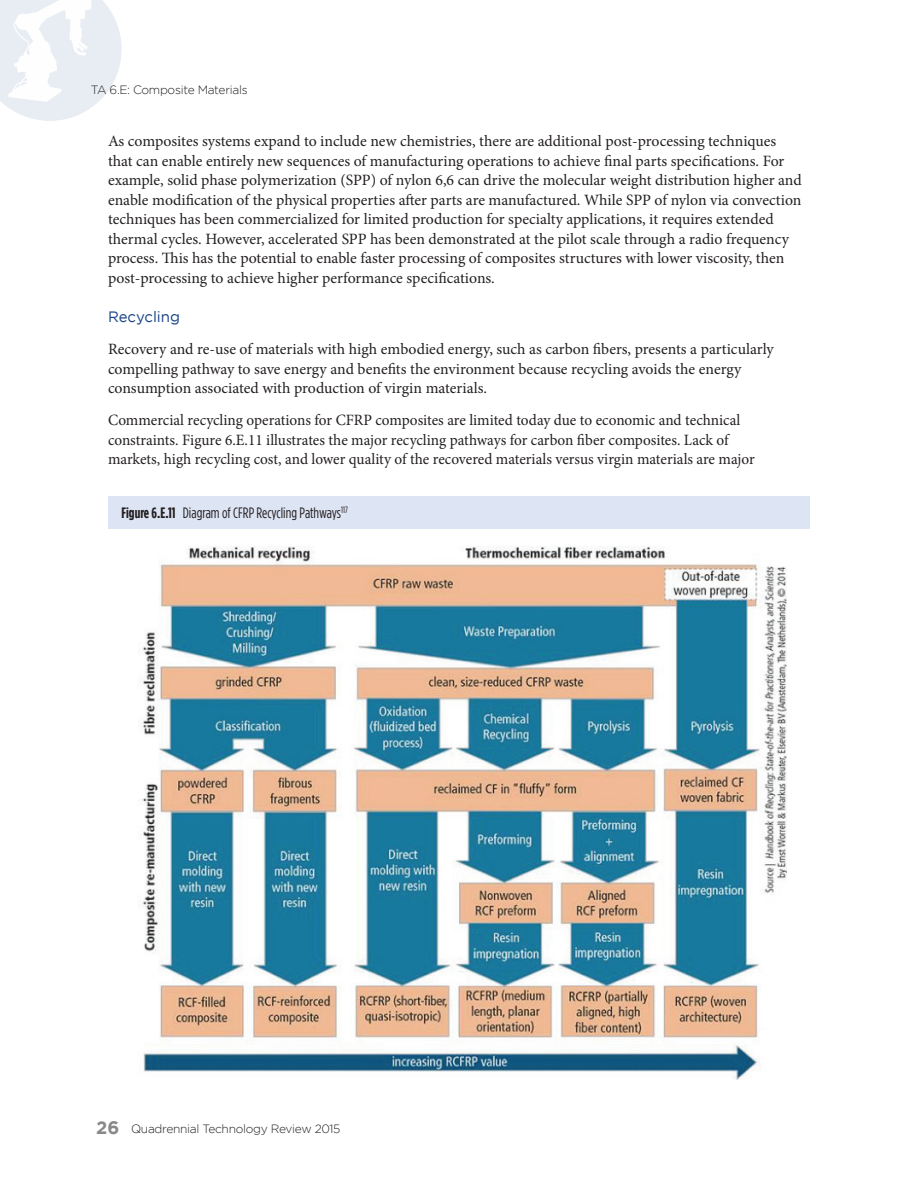
<style>
.page{position:relative;width:918px;height:1188px;background:#fff}
.page>*{position:absolute;margin:0;border:0;box-sizing:border-box;transform-origin:0 0}
.Body_Text{font:15.75px/19.5px "Minion Pro";color:#231f20}
.Figure_Text{font:15px "Gotham Condensed";color:#231f20}
.Header_Three{font:15px "Gotham";color:#1b4489}
.t1{font:300 12px "Gotham";letter-spacing:-.025em;color:#231f20}
.s1{font-weight:700}
.s2{font-weight:700;font-size:18px;color:#8a888a}
</style>
<div class="page">
<svg style="left:0;top:0;width:122px;height:121px"></svg>
<div style="left:108px;top:497px;width:702px;height:32px;background:#dde4f3"></div>
<img style="left:141px;top:546px;width:645px;height:534px">
<p class="t1" style="left:91px;top:83px;width:159px">TA 6.E: Composite Materials</p>
<p class="Body_Text" style="left:108px;top:132px;width:695px">As composites systems expand to include new chemistries, there are additional post-processing techniques that can enable entirely new sequences of manufacturing operations to achieve final parts specifications. For example, solid phase polymerization (SPP) of nylon 6,6 can drive the molecular weight distribution higher and enable modification of the physical properties after parts are manufactured. While SPP of nylon via convection techniques has been commercialized for limited production for specialty applications, it requires extended thermal cycles. However, accelerated SPP has been demonstrated at the pilot scale through a radio frequency process. This has the potential to enable faster processing of composites structures with lower viscosity, then post-processing to achieve higher performance specifications.</p>
<p class="Header_Three" style="left:108px;top:309px;width:74px">Recycling</p>
<p class="Body_Text" style="left:108px;top:340px;width:667px">Recovery and re-use of materials with high embodied energy, such as carbon fibers, presents a particularly compelling pathway to save energy and benefits the environment because recycling avoids the energy consumption associated with production of virgin materials.</p>
<p class="Body_Text" style="left:108px;top:411px;width:648px">Commercial recycling operations for CFRP composites are limited today due to economic and technical constraints. Figure 6.E.11 illustrates the major recycling pathways for carbon fiber composites. Lack of markets, high recycling cost, and lower quality of the recovered materials versus virgin materials are major</p>
<p class="Figure_Text" style="left:122px;top:505px;width:228px"><span class="s1">Figure 6.E.11</span> Diagram of CFRP Recycling Pathways<sup>117</sup></p>
<p class="t1" style="left:96px;top:1122px;width:246px"><span class="s2">26</span> Quadrennial Technology Review 2015</p>
</div>
